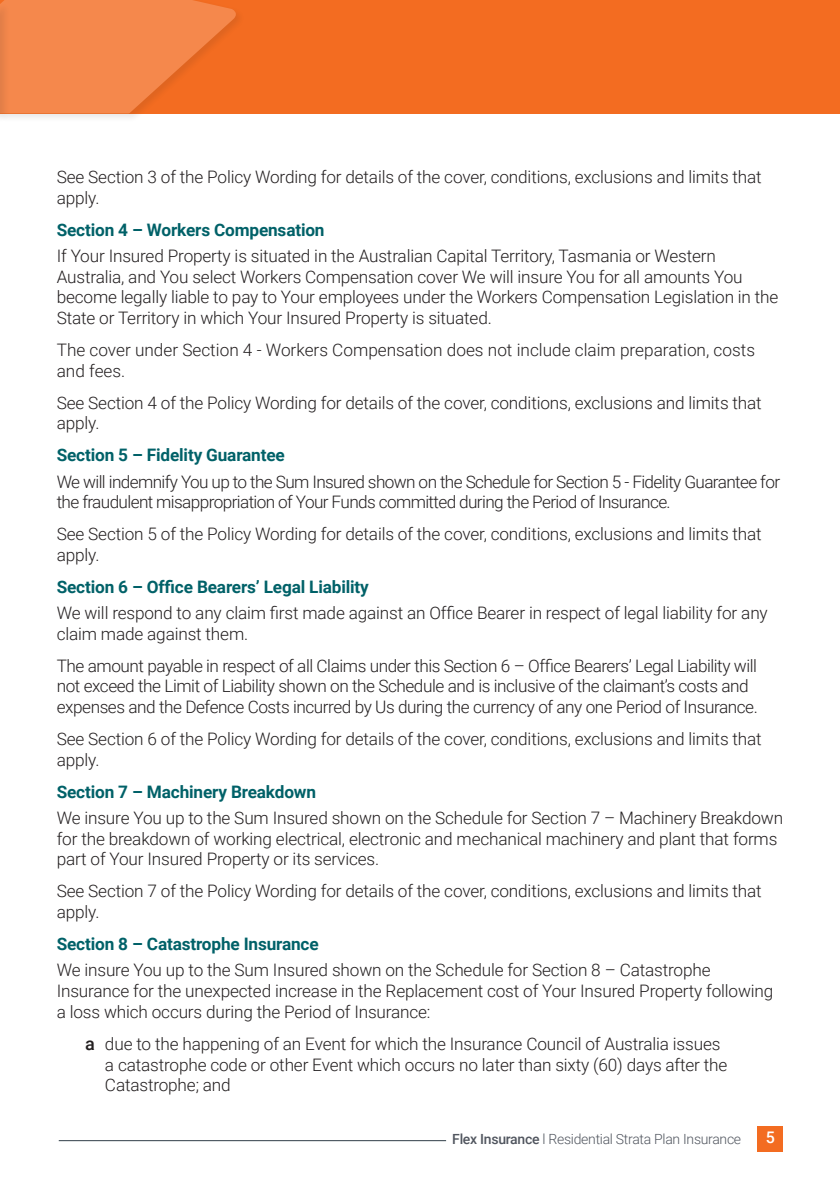
<style>
.page{position:relative;width:840px;height:1191px;background:#fff}
.page>*{position:absolute;margin:0;border:0;box-sizing:border-box;transform-origin:0 0}
.main_body{font:300 17.2px/20.6px "Roboto";letter-spacing:-.01em;color:#231f20}
.main_body_indent{font:300 17.2px/20.6px "Roboto";letter-spacing:-.01em;color:#231f20}
.main_body-2{font:300 17.2px/20.6px "Roboto";letter-spacing:-.035em;color:#231f20}
.subheading2{font:700 17.2px "Roboto";letter-spacing:-.01em;color:#006168}
.t1{font:500 16px "Roboto";color:#fff}
.t2{font:300 14px "Roboto";letter-spacing:-.02em;color:#51565f}
.s1{font-weight:500;font-size:18px}
.s2{font-weight:500}
</style>
<div class="page">
<div style="left:757px;top:1125px;width:25px;height:26px;background:#f36c21"></div>
<hr style="left:59px;top:1140px;width:387px;height:1px;background:#303d48">
<div style="left:0;top:0;width:839px;height:113px;background:#f36c21"></div>
<div style="left:0;top:0;width:245px;height:123px;background:#231f20;opacity:.5"></div>
<div style="left:0;top:0;width:10px;height:123px;background:#231f20;opacity:.5"></div>
<svg style="left:0;top:0;width:239px;height:113px"></svg>
<p class="main_body_indent" style="left:57px;top:166px;width:706px">See Section 3 of the Policy Wording for details of the cover, conditions, exclusions and limits that apply.</p>
<p class="subheading2" style="left:57px;top:217px;width:269px">Section 4 – Workers Compensation</p>
<p class="main_body" style="left:57px;top:245px;width:722px">If Your Insured Property is situated in the Australian Capital Territory, Tasmania or Western Australia, and You select Workers Compensation cover We will insure You for all amounts You become legally liable to pay to Your employees under the Workers Compensation Legislation in the State or Territory in which Your Insured Property is situated.</p>
<p class="main_body" style="left:57px;top:339px;width:699px">The cover under Section 4 - Workers Compensation does not include claim preparation, costs and fees.</p>
<p class="main_body" style="left:57px;top:391px;width:706px">See Section 4 of the Policy Wording for details of the cover, conditions, exclusions and limits that apply.</p>
<p class="subheading2" style="left:57px;top:443px;width:229px">Section 5 – Fidelity Guarantee</p>
<p class="main_body-2" style="left:57px;top:470px;width:724px">We will indemnify You up to the Sum Insured shown on the Schedule for Section 5 - Fidelity Guarantee for the fraudulent misappropriation of Your Funds committed during the Period of Insurance.</p>
<p class="main_body" style="left:57px;top:523px;width:706px">See Section 5 of the Policy Wording for details of the cover, conditions, exclusions and limits that apply.</p>
<p class="subheading2" style="left:57px;top:574px;width:313px">Section 6 – Office Bearers’ Legal Liability</p>
<p class="main_body" style="left:57px;top:602px;width:712px">We will respond to any claim first made against an Office Bearer in respect of legal liability for any claim made against them.</p>
<p class="main_body" style="left:57px;top:654px;width:702px">The amount payable in respect of all Claims under this Section 6 – Office Bearers’ Legal Liability will not exceed the Limit of Liability shown on the Schedule and is inclusive of the claimant’s costs and expenses and the Defence Costs incurred by Us during the currency of any one Period of Insurance.</p>
<p class="main_body" style="left:57px;top:728px;width:706px">See Section 6 of the Policy Wording for details of the cover, conditions, exclusions and limits that apply.</p>
<p class="subheading2" style="left:57px;top:779px;width:261px">Section 7 – Machinery Breakdown</p>
<p class="main_body" style="left:57px;top:807px;width:727px">We insure You up to the Sum Insured shown on the Schedule for Section 7 – Machinery Breakdown for the breakdown of working electrical, electronic and mechanical machinery and plant that forms part of Your Insured Property or its services.</p>
<p class="main_body" style="left:57px;top:880px;width:706px">See Section 7 of the Policy Wording for details of the cover, conditions, exclusions and limits that apply.</p>
<p class="subheading2" style="left:57px;top:931px;width:263px">Section 8 – Catastrophe Insurance</p>
<p class="main_body" style="left:57px;top:959px;width:717px">We insure You up to the Sum Insured shown on the Schedule for Section 8 – Catastrophe<br>Insurance for the unexpected increase in the Replacement cost of Your Insured Property following a loss which occurs during the Period of Insurance:</p>
<p class="main_body_indent" style="left:105px;top:1033px;width:623px;text-indent:-20px"><span class="s1">a</span> due to the happening of an Event for which the Insurance Council of Australia issues a catastrophe code or other Event which occurs no later than sixty (60) days after the<br>Catastrophe; and</p>
<p class="t2" style="left:452px;top:1129px;width:290px"><span class="s2">Flex Insurance</span> l Residential Strata Plan Insurance</p>
<p class="t1" style="left:765px;top:1125px;width:11px">5</p>
</div>
